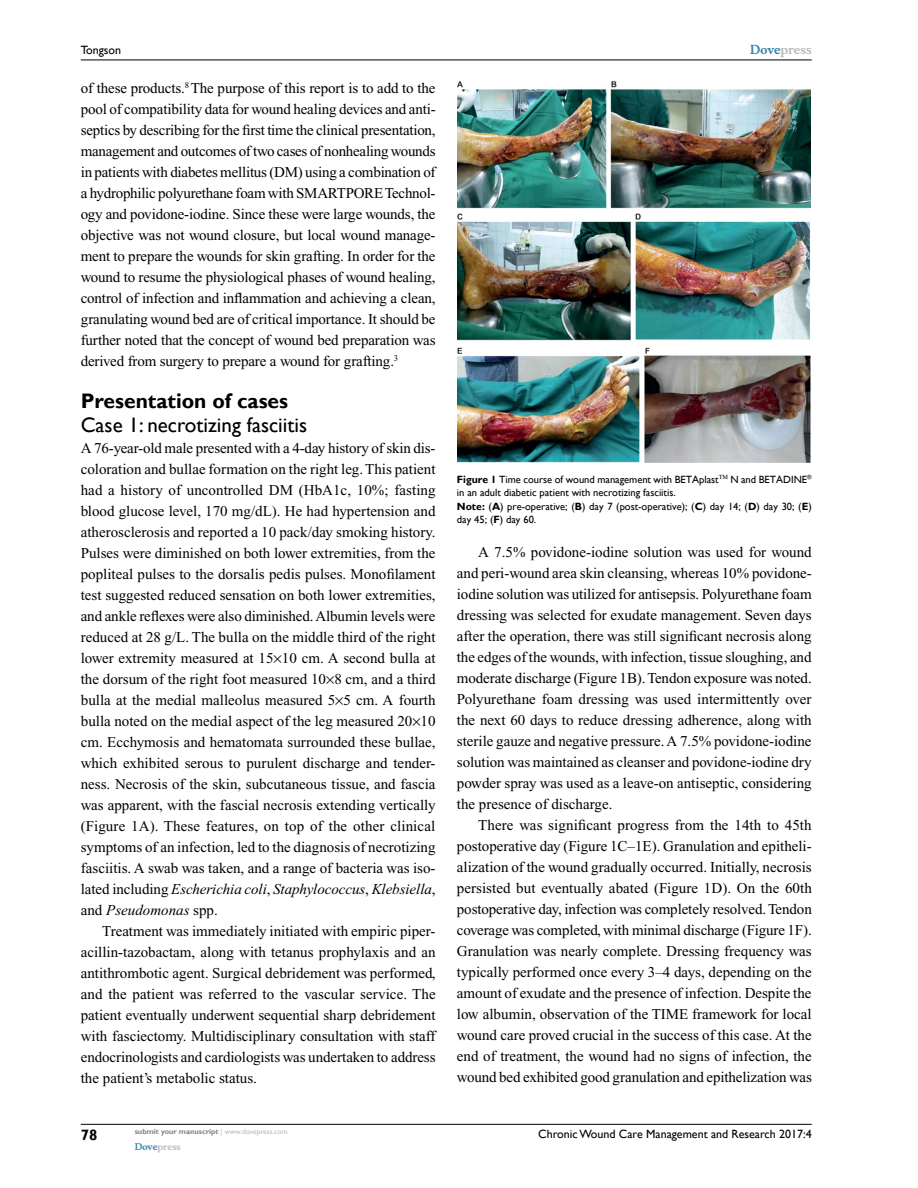
<style>
.page{position:relative;width:918px;height:1188px;background:#fff}
.page>*{position:absolute;margin:0;border:0;box-sizing:border-box;transform-origin:0 0}
.t1{font:21px "Gill Sans";color:#000}
.t2{font:700 21px "Gill Sans";color:#000}
.t3{font:15px/21px "Times New Roman";letter-spacing:-.005em;color:#000;text-align:justify}
.t4{font:700 15px "Gill Sans";color:#000}
.t5{font:12px "Gill Sans";color:#000}
.t6{font:700 12px "Musee";color:#b8babc}
.t7{font:10.5px/13.5px "Gill Sans";color:#000}
.t8{font:700 9px "Musee";color:#b8babc}
.t9{font:700 7.5px "Gill Sans";color:#808285}
.s1{font-style:italic}
.s2{color:#3785ad}
.s3{font-weight:700}
.s4{font-weight:400;color:#b8babc}
</style>
<div class="page">
<hr style="left:81px;top:1124px;width:731px;height:1px;background:#000">
<hr style="left:81px;top:60px;width:731px;height:1px;background:#000">
<img style="left:458px;top:81px;width:353px;height:382px">
<p class="t5" style="left:81px;top:43px;width:42px">Tongson</p>
<p class="t3" style="left:81px;top:77px;width:356px">of these products.<sup>8</sup> The purpose of this report is to add to the pool of compatibility data for wound healing devices and anti&shy;septics by describing for the first time the clinical presentation, management and outcomes of two cases of nonhealing wounds in patients with diabetes mellitus (DM) using a combination of a hydrophilic polyurethane foam with SMARTPORE Technol&shy;ogy and povidone-iodine. Since these were large wounds, the objective was not wound closure, but local wound manage&shy;ment to prepare the wounds for skin grafting. In order for the wound to resume the physiological phases of wound healing, control of infection and inflammation and achieving a clean, granulating wound bed are of critical importance. It should be further noted that the concept of wound bed preparation was derived from surgery to prepare a wound for grafting.<sup>3</sup></p>
<h1 class="t2" style="left:81px;top:388px;width:209px">Presentation of cases</h1>
<h1 class="t1" style="left:81px;top:412px;width:228px">Case 1: necrotizing fasciitis</h1>
<p class="t3" style="left:81px;top:437px;width:356px">A 76-year-old male presented with a 4-day history of skin dis&shy;coloration and bullae formation on the right leg. This patient had a history of uncontrolled DM (HbA1c, 10%; fasting blood glucose level, 170 mg/dL). He had hypertension and atherosclerosis and reported a 10 pack/day smoking history.<br>Pulses were diminished on both lower extremities, from the popliteal pulses to the dorsalis pedis pulses. Monofilament test suggested reduced sensation on both lower extremities, and ankle reflexes were also diminished. Albumin levels were reduced at 28 g/L. The bulla on the middle third of the right lower extremity measured at 15 10 cm. A second bulla at the dorsum of the right foot measured 10 8 cm, and a third bulla at the medial malleolus measured 5 5 cm. A fourth bulla noted on the medial aspect of the leg measured 20 10 cm. Ecchymosis and hematomata surrounded these bullae, which exhibited serous to purulent discharge and tender&shy;ness. Necrosis of the skin, subcutaneous tissue, and fascia was apparent, with the fascial necrosis extending vertically (Figure 1A). These features, on top of the other clinical symptoms of an infection, led to the diagnosis of necrotizing fasciitis. A swab was taken, and a range of bacteria was iso&shy;lated including <span class="s1">Escherichia coli</span>, <span class="s1">Staphylococcus</span>, <span class="s1">Klebsiella</span>, and <span class="s1">Pseudomonas</span> spp.</p>
<p class="t3" style="left:81px;top:920px;width:356px;text-indent:21px">Treatment was immediately initiated with empiric piper&shy;acillin-tazobactam, along with tetanus prophylaxis and an antithrombotic agent. Surgical debridement was performed, and the patient was referred to the vascular service. The patient eventually underwent sequential sharp debridement with fasciectomy. Multidisciplinary consultation with staff endocrinologists and cardiologists was undertaken to address the patient’s metabolic status.</p>
<p class="t6" style="left:750px;top:43px;width:63px"><span class="s2">Dove</span>press</p>
<p class="t7" style="left:457px;top:473px;width:356px"><span class="s3">Figure 1</span> Time course of wound management with BETAplast N and BETADINE<sup>® </sup>in an adult diabetic patient with necrotizing fasciitis.<br><span class="s3">Note:</span> (<span class="s3">A</span>) pre-operative; (<span class="s3">B</span>) day 7 (post-operative); (<span class="s3">C</span>) day 14; (<span class="s3">D</span>) day 30; (<span class="s3">E</span>) day 45; (<span class="s3">F</span>) day 60.</p>
<p class="t3" style="left:457px;top:542px;width:357px;text-indent:21px">A 7.5% povidone-iodine solution was used for wound and peri-wound area skin cleansing, whereas 10% povidone&shy;iodine solution was utilized for antisepsis. Polyurethane foam dressing was selected for exudate management. Seven days after the operation, there was still significant necrosis along the edges of the wounds, with infection, tissue sloughing, and moderate discharge (Figure 1B). Tendon exposure was noted.<br>Polyurethane foam dressing was used intermittently over the next 60 days to reduce dressing adherence, along with sterile gauze and negative pressure. A 7.5% povidone-iodine solution was maintained as cleanser and povidone-iodine dry powder spray was used as a leave-on antiseptic, considering the presence of discharge.</p>
<p class="t3" style="left:457px;top:815px;width:357px;text-indent:21px">There was significant progress from the 14th to 45th postoperative day (Figure 1C–1E). Granulation and epitheli&shy;alization of the wound gradually occurred. Initially, necrosis persisted but eventually abated (Figure 1D). On the 60th postoperative day, infection was completely resolved. Tendon coverage was completed, with minimal discharge (Figure 1F).<br>Granulation was nearly complete. Dressing frequency was typically performed once every 3–4 days, depending on the amount of exudate and the presence of infection. Despite the low albumin, observation of the TIME framework for local wound care proved crucial in the success of this case. At the end of treatment, the wound had no signs of infection, the wound bed exhibited good granulation and epithelization was</p>
<p class="t4" style="left:81px;top:1126px;width:18px">78</p>
<p class="t9" style="left:135px;top:1127px;width:154px">submit your manuscript <span class="s4">| www.dovepress.com</span></p>
<p class="t8" style="left:135px;top:1141px;width:48px"><span class="s2">Dove</span>press</p>
<p class="t5" style="left:538px;top:1127px;width:275px">Chronic Wound Care Management and Research 2017:4</p>
</div>
